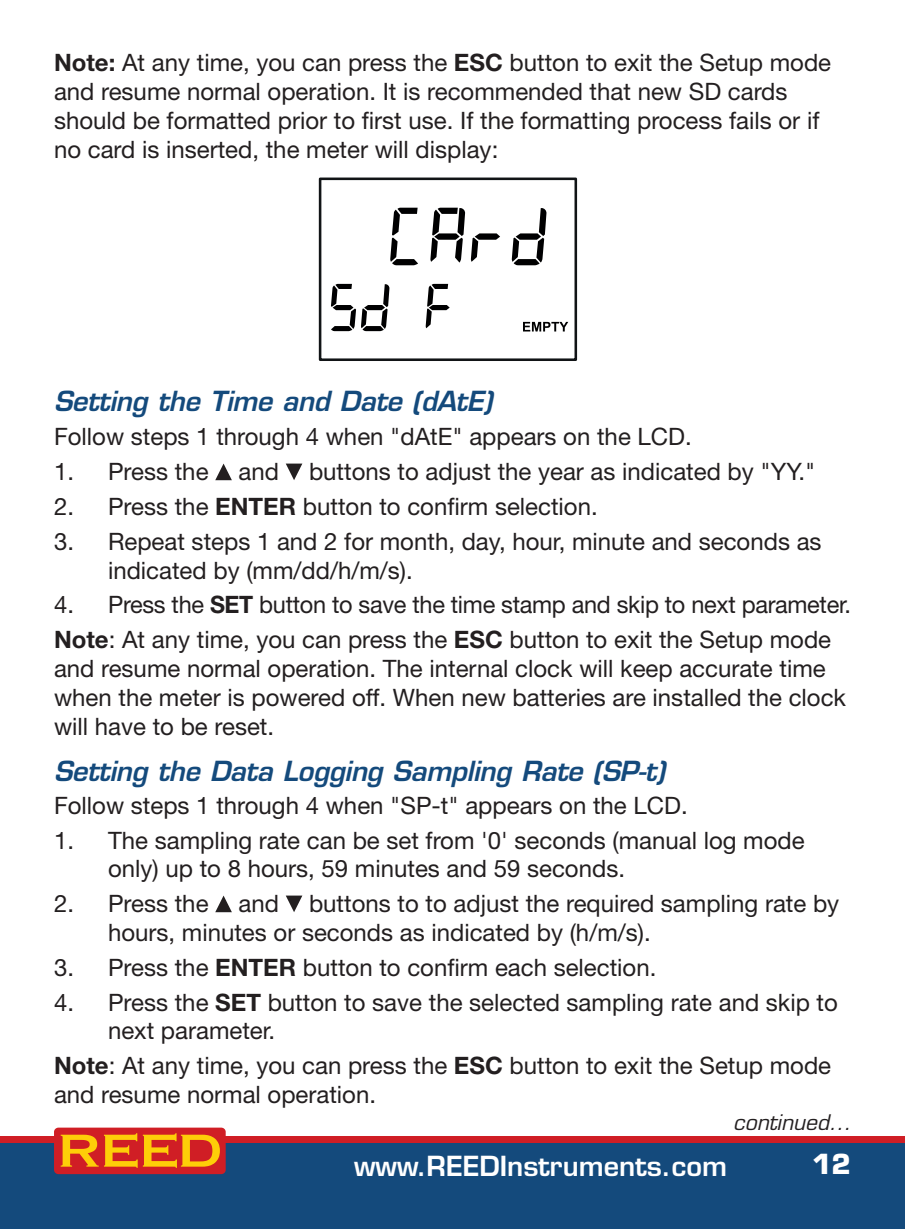
<style>
.page{position:relative;width:905px;height:1229px;background:#fff}
.page>*{position:absolute;margin:0;border:0;box-sizing:border-box;transform-origin:0 0}
.t1{font:italic 600 27px "Eurostile LT Std";letter-spacing:-.01em;color:#144a7c}
.t2{font:600 27px "Eurostile LT Std";color:#fff}
.t3{font:700 27px "Eurostile LT Std";color:#fff}
.t4{font:24px/28.8px "Helvetica Neue LT Std";color:#231f20}
.t5{font:italic 21px "Eurostile LT Std";color:#231f20}
.s1{font-weight:700}
</style>
<div class="page">
<div style="left:0;top:1137px;width:904px;height:91px;background:#144a7c"></div>
<div style="left:0;top:1136px;width:904px;height:6px;background:#d01e25"></div>
<div style="left:54px;top:1127px;width:172px;height:47px;background:#d01e25;border-radius:4px"></div>
<svg style="left:61px;top:1133px;width:159px;height:34px"></svg>
<svg style="left:425px;top:284px;width:24px;height:44px"></svg>
<svg style="left:390px;top:208px;width:28px;height:57px"></svg>
<svg style="left:430px;top:208px;width:35px;height:54px"></svg>
<svg style="left:471px;top:233px;width:29px;height:29px"></svg>
<svg style="left:512px;top:208px;width:34px;height:57px"></svg>
<svg style="left:331px;top:284px;width:58px;height:47px"></svg>
<div style="left:319px;top:177px;width:258px;height:184px;border:3px solid #111416"></div>
<svg style="left:523px;top:322px;width:45px;height:9px"></svg>
<svg style="left:215px;top:463px;width:17px;height:17px"></svg>
<svg style="left:286px;top:463px;width:16px;height:17px"></svg>
<svg style="left:215px;top:895px;width:17px;height:17px"></svg>
<svg style="left:286px;top:895px;width:16px;height:17px"></svg>
<p class="t4" style="left:54px;top:48px;width:778px"><span class="s1">Note:</span> At any time, you can press the <span class="s1">ESC</span> button to exit the Setup mode and resume normal operation. It is recommended that new SD cards should be formatted prior to first use. If the formatting process fails or if no card is inserted, the meter will display:</p>
<p class="t1" style="left:54px;top:384px;width:440px">Setting the Time and Date (dAtE)</p>
<p class="t4" style="left:54px;top:422px;width:639px">Follow steps 1 through 4 when "dAtE" appears on the LCD.</p>
<p class="t4" style="left:54px;top:457px;width:763px">1. Press the and buttons to adjust the year as indicated by "YY."</p>
<p class="t4" style="left:54px;top:492px;width:545px">2. Press the <span class="s1">ENTER</span> button to confirm selection.</p>
<p class="t4" style="left:108px;top:526px;width:715px;text-indent:-54px">3. Repeat steps 1 and 2 for month, day, hour, minute and seconds as indicated by (mm/dd/h/m/s).</p>
<p class="t4" style="left:54px;top:587px;width:798px;line-height:34.8px">4. Press the <span class="s1">SET</span> button to save the time stamp and skip to next parameter.<br><span class="s1">Note</span>: At any time, you can press the <span class="s1">ESC</span> button to exit the Setup mode</p>
<p class="t4" style="left:54px;top:654px;width:793px">and resume normal operation. The internal clock will keep accurate time when the meter is powered off. When new batteries are installed the clock will have to be reset.</p>
<p class="t1" style="left:54px;top:754px;width:613px">Setting the Data Logging Sampling Rate (SP-t)</p>
<p class="t4" style="left:54px;top:790px;width:635px">Follow steps 1 through 4 when "SP-t" appears on the LCD.</p>
<p class="t4" style="left:108px;top:825px;width:698px;text-indent:-54px">1. The sampling rate can be set from '0' seconds (manual log mode only) up to 8 hours, 59 minutes and 59 seconds.</p>
<p class="t4" style="left:108px;top:889px;width:732px;text-indent:-54px">2. Press the and buttons to to adjust the required sampling rate by hours, minutes or seconds as indicated by (h/m/s).</p>
<p class="t4" style="left:54px;top:952px;width:604px">3. Press the <span class="s1">ENTER</span> button to confirm each selection.</p>
<p class="t4" style="left:108px;top:987px;width:731px;text-indent:-54px">4. Press the <span class="s1">SET</span> button to save the selected sampling rate and skip to next parameter.</p>
<p class="t4" style="left:54px;top:1051px;width:778px"><span class="s1">Note</span>: At any time, you can press the <span class="s1">ESC</span> button to exit the Setup mode and resume normal operation.</p>
<p class="t5" style="left:733px;top:1110px;width:119px">continued...</p>
<p class="t2" style="left:354px;top:1148px;width:374px">www.REEDInstruments.com</p>
<p class="t3" style="left:812px;top:1147px;width:40px">12</p>
</div>
